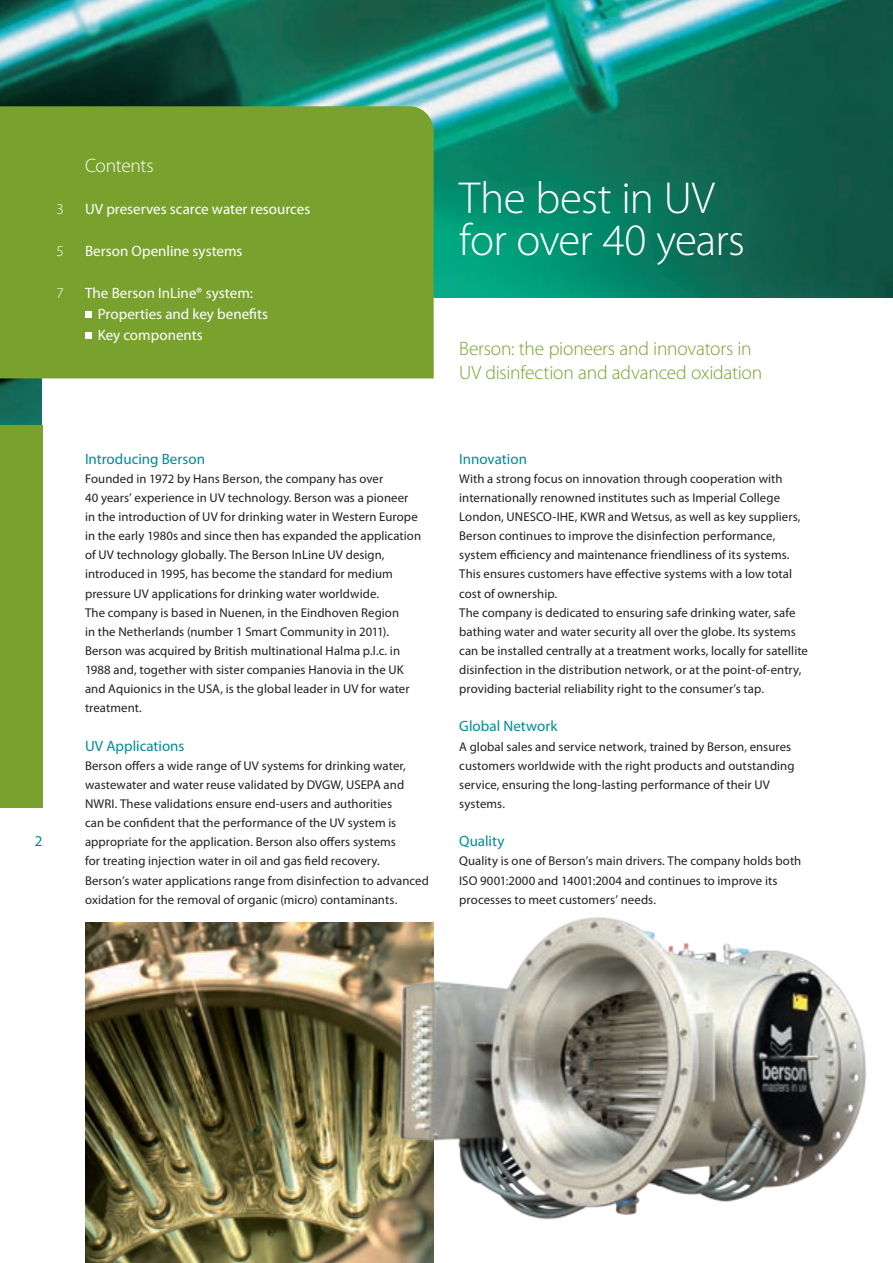
<style>
.page{position:relative;width:893px;height:1263px;background:#fff}
.page>*{position:absolute;margin:0;border:0;box-sizing:border-box;transform-origin:0 0}
.t1{font:300 45px/42.5px "Myriad Pro";letter-spacing:-.015em;color:#fff}
.t2{font:300 19.5px/24px "Myriad Pro";letter-spacing:-.01em;color:#78a22d}
.t3{font:300 19.5px "Myriad Pro";letter-spacing:-.025em;color:#fff}
.t4{font:15px/21px "Myriad Pro";color:#fff}
.t5{font:15px "Myriad Pro";color:#008b98}
.t6{font:300 15px "Myriad Pro";color:#fff}
.t7{font:12.75px/19.2px "Myriad Pro";letter-spacing:.005em;color:#231f20}
</style>
<div class="page">
<img style="left:85px;top:923px;width:349px;height:340px">
<img style="left:321px;top:917px;width:546px;height:330px">
<img style="left:0;top:0;width:893px;height:425px">
<div style="left:43px;top:298px;width:850px;height:364px;background:#fff"></div>
<div style="left:0;top:425px;width:43px;height:383px;background:#78a22d"></div>
<div style="left:0;top:106px;width:434px;height:272px;background:#78a22d"></div>
<div style="left:85px;top:311px;width:6px;height:7px;background:#fff"></div>
<div style="left:85px;top:332px;width:6px;height:7px;background:#fff"></div>
<p class="t6" style="left:56px;top:201px;width:9px">3</p>
<p class="t6" style="left:56px;top:243px;width:9px">5</p>
<p class="t6" style="left:56px;top:285px;width:9px">7</p>
<h2 class="t3" style="left:85px;top:155px;width:70px">Contents</h2>
<p class="t4" style="left:85px;top:199px;width:227px">UV preserves scarce water resources</p>
<p class="t4" style="left:85px;top:241px;width:159px">Berson Openline systems</p>
<p class="t4" style="left:98px;top:283px;width:172px;text-indent:-13px">The Berson InLine® system:<br>Properties and key benefits<br>Key components</p>
<p class="t5" style="left:35px;top:833px;width:9px">2</p>
<p class="t5" style="left:85px;top:450px;width:122px">Introducing Berson</p>
<p class="t7" style="left:85px;top:469px;width:338px">Founded in 1972 by Hans Berson, the company has over<br>40 years’ experience in UV technology. Berson was a pioneer in the introduction of UV for drinking water in Western Europe in the early 1980s and since then has expanded the application of UV technology globally. The Berson InLine UV design, introduced in 1995, has become the standard for medium pressure UV applications for drinking water worldwide.<br>The company is based in Nuenen, in the Eindhoven Region<br>in the Netherlands (number 1 Smart Community in 2011).<br>Berson was acquired by British multinational Halma p.l.c. in 1988 and, together with sister companies Hanovia in the UK and Aquionics in the USA, is the global leader in UV for water treatment.</p>
<p class="t5" style="left:85px;top:737px;width:101px">UV Applications</p>
<p class="t7" style="left:85px;top:756px;width:345px">Berson offers a wide range of UV systems for drinking water, wastewater and water reuse validated by DVGW, USEPA and NWRI. These validations ensure end-users and authorities<br>can be confident that the performance of the UV system is appropriate for the application. Berson also offers systems<br>for treating injection water in oil and gas field recovery.<br>Berson’s water applications range from disinfection to advanced oxidation for the removal of organic (micro) contaminants.</p>
<h1 class="t1" style="left:459px;top:177px;width:287px">The best in UV for over 40 years</h1>
<h2 class="t2" style="left:459px;top:337px;width:305px">Berson: the pioneers and innovators in<br>UV disinfection and advanced oxidation</h2>
<p class="t5" style="left:459px;top:450px;width:69px">Innovation</p>
<p class="t7" style="left:459px;top:469px;width:350px">With a strong focus on innovation through cooperation with internationally renowned institutes such as Imperial College London, UNESCO-IHE, KWR and Wetsus, as well as key suppliers, Berson continues to improve the disinfection performance, system efficiency and maintenance friendliness of its systems.<br>This ensures customers have effective systems with a low total cost of ownership.<br>The company is dedicated to ensuring safe drinking water, safe bathing water and water security all over the globe. Its systems can be installed centrally at a treatment works, locally for satellite disinfection in the distribution network, or at the point-of-entry, providing bacterial reliability right to the consumer’s tap.</p>
<p class="t5" style="left:459px;top:718px;width:100px">Global Network</p>
<p class="t7" style="left:459px;top:737px;width:337px">A global sales and service network, trained by Berson, ensures customers worldwide with the right products and outstanding service, ensuring the long-lasting performance of their UV systems.</p>
<p class="t5" style="left:459px;top:833px;width:47px">Quality</p>
<p class="t7" style="left:459px;top:852px;width:344px">Quality is one of Berson’s main drivers. The company holds both<br>ISO 9001:2000 and 14001:2004 and continues to improve its processes to meet customers’ needs.</p>
</div>
